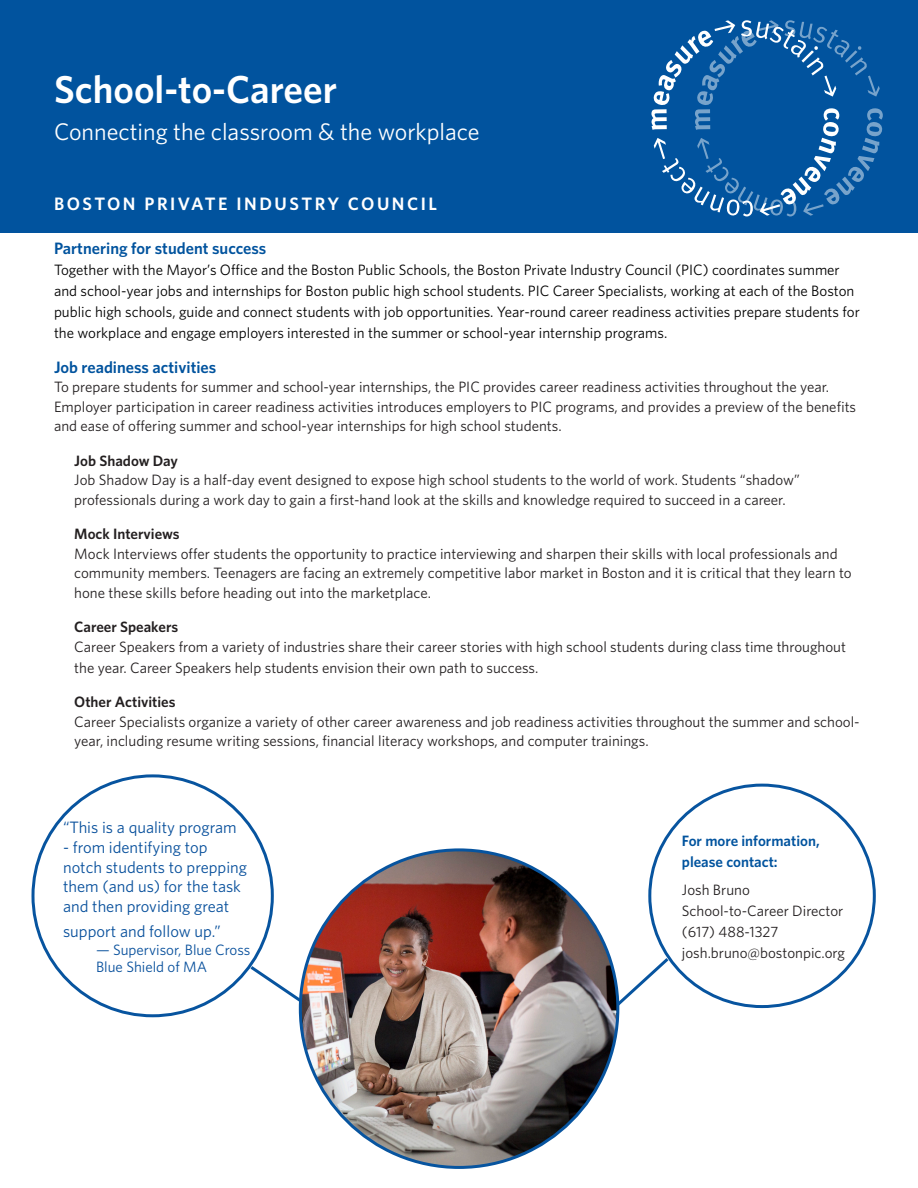
<style>
.page{position:relative;width:918px;height:1188px;background:#fff}
.page>*{position:absolute;margin:0;border:0;box-sizing:border-box;transform-origin:0 0}
.t1{font:600 39px "Whitney";color:#fff}
.t2{font:24px "Whitney";color:#fff}
.t3{font:600 18px "Whitney";letter-spacing:.14em;color:#fff}
.t4{font:16.5px/19.8px "Whitney";color:#08509c}
.t5{font:600 16.5px "Whitney";color:#01539e}
.Subhead{font:15px/19.5px "Whitney";color:#231f20}
.t6{font:15px/21px "Whitney";color:#000}
.t7{font:15px/16.5px "Whitney";color:#08509c}
.Subhead-2{font:600 15px/21px "Whitney";color:#01539e}
.t8{font:600 15px "Whitney";color:#231f20}
.s1{font-weight:600}
</style>
<div class="page">
<svg style="left:609px;top:955px;width:63px;height:62px"></svg>
<svg style="left:247px;top:963px;width:60px;height:49px"></svg>
<div style="left:0;top:0;width:918px;height:232px;background:#01539e"></div>
<svg style="left:651px;top:20px;width:232px;height:197px"></svg>
<img style="left:300px;top:850px;width:318px;height:317px;border-radius:159px">
<p class="t1" style="left:54px;top:65px;width:284px">School-to-Career</p>
<p class="t2" style="left:54px;top:117px;width:427px">Connecting the classroom &amp; the workplace</p>
<p class="t3" style="left:54px;top:192px;width:385px">BOSTON PRIVATE INDUSTRY COUNCIL</p>
<p class="t5" style="left:54px;top:238px;width:214px">Partnering for student success</p>
<p class="t6" style="left:54px;top:259px;width:807px">Together with the Mayor’s Office and the Boston Public Schools, the Boston Private Industry Council (PIC) coordinates summer and school-year jobs and internships for Boston public high school students. PIC Career Specialists, working at each of the Boston public high schools, guide and connect students with job opportunities. Year-round career readiness activities prepare students for the workplace and engage employers interested in the summer or school-year internship programs.</p>
<p class="t5" style="left:54px;top:357px;width:164px">Job readiness activities</p>
<p class="Subhead" style="left:54px;top:377px;width:804px">To prepare students for summer and school-year internships, the PIC provides career readiness activities throughout the year.<br>Employer participation in career readiness activities introduces employers to PIC programs, and provides a preview of the benefits and ease of offering summer and school-year internships for high school students.</p>
<p class="Subhead" style="left:74px;top:450px;width:727px"><span class="s1">Job Shadow Day<br></span>Job Shadow Day is a half-day event designed to expose high school students to the world of work. Students “shadow” professionals during a work day to gain a first-hand look at the skills and knowledge required to succeed in a career.</p>
<p class="Subhead" style="left:74px;top:524px;width:779px"><span class="s1">Mock Interviews<br></span>Mock Interviews offer students the opportunity to practice interviewing and sharpen their skills with local professionals and community members. Teenagers are facing an extremely competitive labor market in Boston and it is critical that they learn to hone these skills before heading out into the marketplace.</p>
<p class="Subhead" style="left:74px;top:617px;width:773px"><span class="s1">Career Speakers<br></span>Career Speakers from a variety of industries share their career stories with high school students during class time throughout</p>
<p class="Subhead" style="left:74px;top:657px;width:466px">the year. Career Speakers help students envision their own path to success.</p>
<p class="t8" style="left:74px;top:693px;width:103px">Other Activities</p>
<p class="Subhead" style="left:74px;top:711px;width:787px">Career Specialists organize a variety of other career awareness and job readiness activities throughout the summer and school&shy;year, including resume writing sessions, financial literacy workshops, and computer trainings.</p>
<p class="t4" style="left:63px;top:817px;width:175px">“This is a quality program</p>
<p class="t4" style="left:63px;top:837px;width:186px">- from identifying top notch students to prepping them (and us) for the task and then providing great</p>
<p class="t4" style="left:63px;top:922px;width:159px">support and follow up.”</p>
<p class="t7" style="left:96px;top:942px;width:156px">— Supervisor, Blue Cross<br>Blue Shield of MA</p>
<p class="Subhead-2" style="left:682px;top:830px;width:139px">For more information, please contact:</p>
<p class="Subhead" style="left:682px;top:879px;width:165px;line-height:21px">Josh Bruno<br>School-to-Career Director (617) 488-1327 josh.bruno@bostonpic.org</p>
</div>
